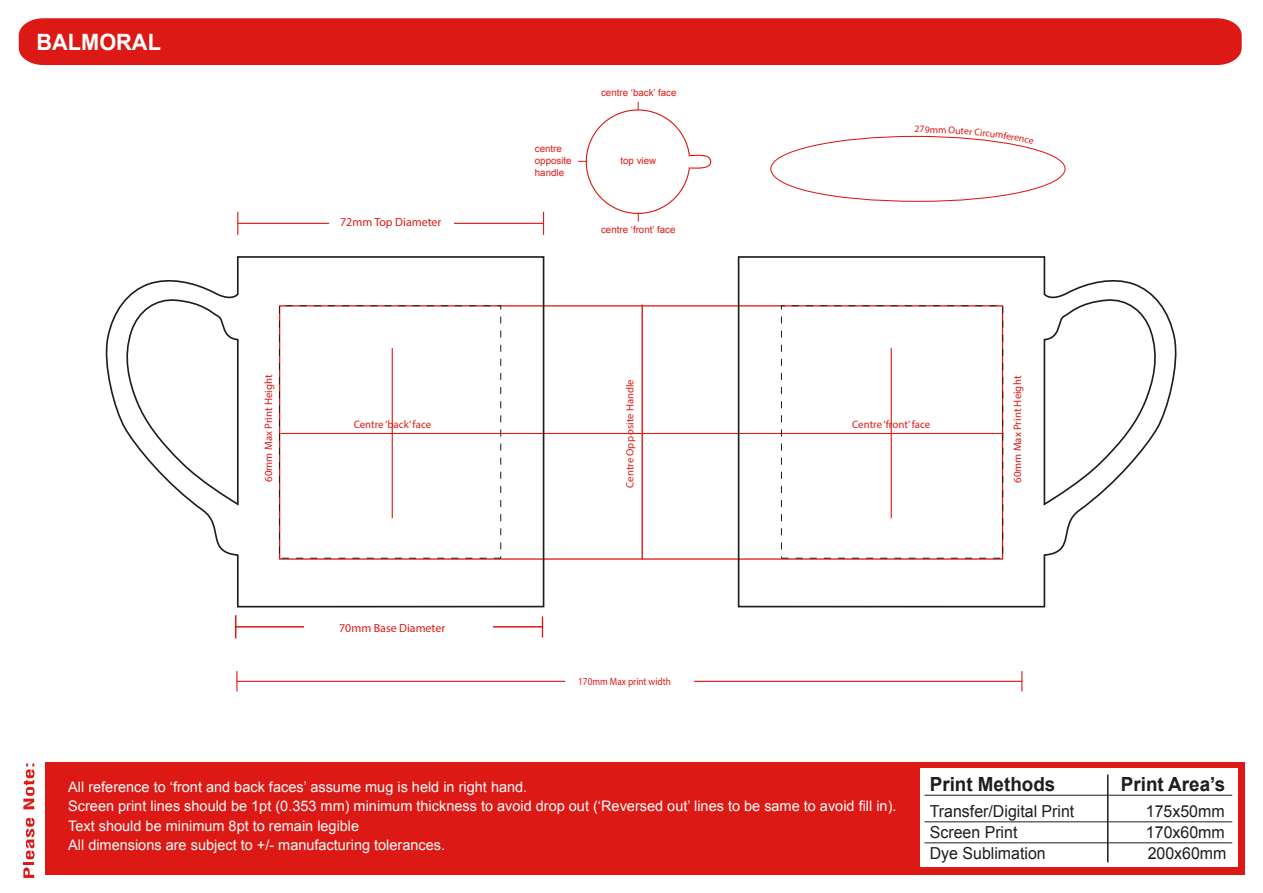
<style>
.page{position:relative;width:1263px;height:893px;background:#fff}
.page>*{position:absolute;margin:0;border:0;box-sizing:border-box;transform-origin:0 0}
.t1{font:700 22.5px "Arial";color:#fff}
.t2{font:700 19.5px "Arial";color:#1d1d1b}
.t3{font:16.5px "Arial";color:#1d1d1b}
.t4{font:14.55px/19.5px "Arial";color:#fff}
.t5{font:11.85px "Myriad Pro";color:#dd1915}
.t6{font:10.8px "Myriad Pro";color:#dd1915}
.t7{font:10.5px "Myriad Pro";color:#dd1915}
.t8{font:10.5px "Myriad Pro";color:#dd1915;scale:.88 1}
.t9{font:9.9px "Myriad Pro";color:#dd1915}
.t10{font:9.75px/11.7px "Arial";color:#dd1915}
</style>
<div class="page">
<div style="left:19px;top:18px;width:1223px;height:47px;background:#dd1915"></div>
<div style="left:45px;top:762px;width:1199px;height:113px;background:#dd1915"></div>
<hr style="left:280px;top:433px;width:724px;height:1px;background:#dd1915">
<svg style="left:23px;top:818px;width:11px;height:60px"></svg>
<svg style="left:23px;top:763px;width:12px;height:46px"></svg>
<svg style="left:542px;top:616px;width:1px;height:22px"></svg>
<hr style="left:235px;top:626px;width:69px;height:2px;background:#dd1915">
<hr style="left:493px;top:626px;width:49px;height:2px;background:#dd1915">
<svg style="left:235px;top:615px;width:1px;height:23px"></svg>
<hr style="left:238px;top:223px;width:91px;height:1px;background:#dd1915">
<hr style="left:454px;top:223px;width:90px;height:1px;background:#dd1915">
<svg style="left:237px;top:212px;width:1px;height:23px"></svg>
<svg style="left:543px;top:212px;width:1px;height:23px"></svg>
<svg style="left:688px;top:153px;width:24px;height:16px"></svg>
<div style="left:920px;top:768px;width:317px;height:99px;background:#fff"></div>
<hr style="left:1107px;top:775px;width:1px;height:87px;background:#1d1d1b">
<hr style="left:924px;top:795px;width:308px;height:1px;background:#1d1d1b">
<hr style="left:924px;top:821px;width:308px;height:1px;background:#1d1d1b">
<hr style="left:924px;top:842px;width:308px;height:1px;background:#1d1d1b">
<svg style="left:105px;top:256px;width:440px;height:352px"></svg>
<div style="left:279px;top:305px;width:222px;height:254px;border:1px dashed #1d1d1b"></div>
<svg style="left:737px;top:256px;width:440px;height:352px"></svg>
<div style="left:781px;top:305px;width:222px;height:254px;border:1px dashed #1d1d1b"></div>
<hr style="left:237px;top:681px;width:328px;height:1px;background:#dd1915">
<hr style="left:694px;top:681px;width:328px;height:1px;background:#dd1915">
<svg style="left:236px;top:671px;width:1px;height:20px"></svg>
<svg style="left:1021px;top:671px;width:1px;height:20px"></svg>
<hr style="left:641px;top:305px;width:2px;height:255px;background:#dd1915">
<svg style="left:920px;top:135px;width:93px;height:9px"></svg>
<h1 class="t1" style="left:37px;top:27px;width:126px">BALMORAL</h1>
<p class="t5" style="left:340px;top:215px;width:103px">72mm Top Diameter</p>
<p class="t10" style="left:535px;top:143px;width:38px">centre opposite handle</p>
<p class="t10" style="left:601px;top:87px;width:77px">centre ‘back’ face</p>
<p class="t10" style="left:620px;top:155px;width:37px">top view</p>
<p class="t10" style="left:601px;top:223px;width:76px">centre ‘front’ face</p>
<p class="t9" style="left:914px;top:123px;width:7px">2</p>
<p class="t6" style="left:262px;top:482px;width:109px;rotate:-90deg">60mm Max Print Height</p>
<p class="t6" style="left:1011px;top:483px;width:109px;rotate:-90deg">60mm Max Print Height</p>
<p class="t7" style="left:623px;top:488px;width:110px;rotate:-90deg">Centre Opp osite Handle</p>
<p class="t6" style="left:354px;top:417px;width:79px">Centre ‘back’ face</p>
<p class="t6" style="left:852px;top:417px;width:80px">Centre ‘front’ face</p>
<p class="t5" style="left:339px;top:621px;width:108px">70mm Base Diameter</p>
<p class="t8" style="left:578px;top:674px;width:107px">170mm Max print width</p>
<p class="t4" style="left:68px;top:777px;width:830px">All reference to ‘front and back faces’ assume mug is held in right hand.<br>Screen print lines should be 1pt (0.353 mm) minimum thickness to avoid drop out (‘Reversed out’ lines to be same to avoid fill in).<br>Text should be minimum 8pt to remain legible<br>All dimensions are subject to +/- manufacturing tolerances.</p>
<h2 class="t2" style="left:930px;top:771px;width:127px">Print Methods</h2>
<h2 class="t2" style="left:1121px;top:771px;width:106px">Print Area’s</h2>
<p class="t3" style="left:930px;top:800px;width:146px">Transfer/Digital Print</p>
<p class="t3" style="left:1146px;top:800px;width:80px">175x50mm</p>
<p class="t3" style="left:930px;top:821px;width:89px">Screen Print</p>
<p class="t3" style="left:1146px;top:821px;width:80px">170x60mm</p>
<p class="t3" style="left:930px;top:842px;width:117px">Dye Sublimation</p>
<p class="t3" style="left:1148px;top:842px;width:80px">200x60mm</p>
</div>
